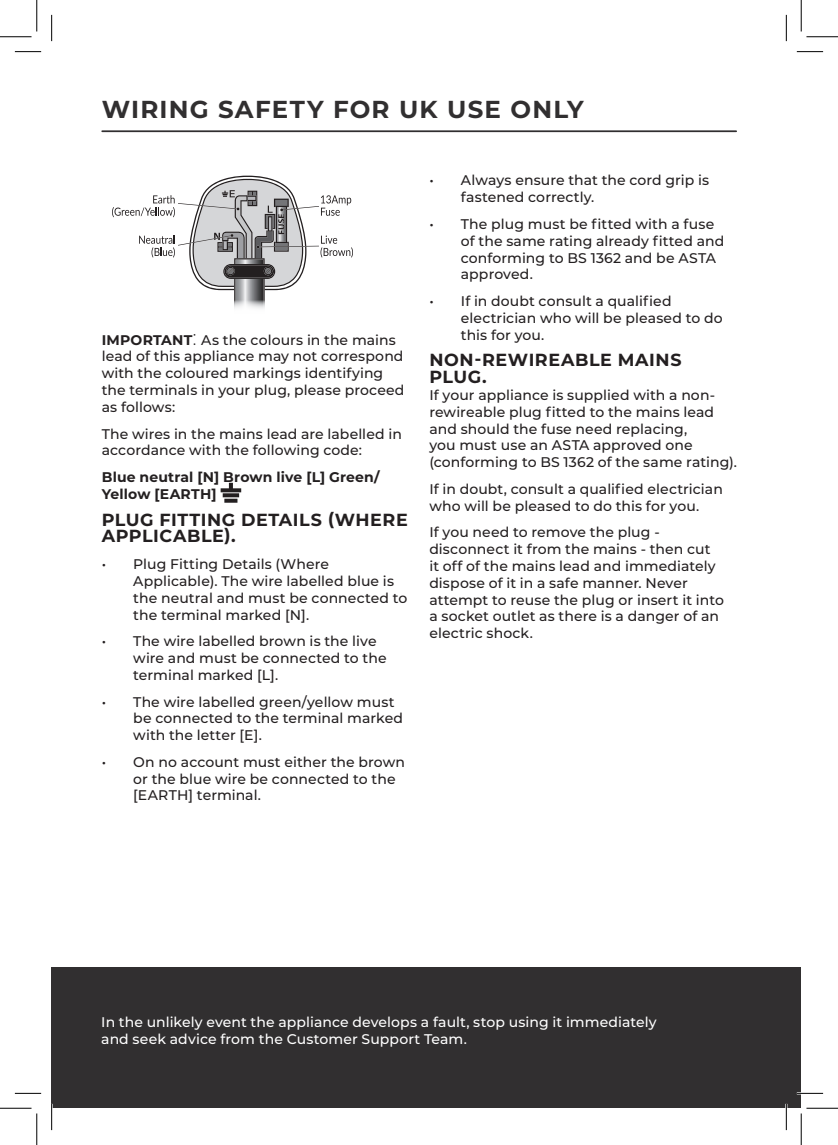
<style>
.page{position:relative;width:838px;height:1145px;background:#fff}
.page>*{position:absolute;margin:0;border:0;box-sizing:border-box;transform-origin:0 0}
.t1{font:700 24.5px "Montserrat";letter-spacing:.05em;color:#312f30}
.t2{font:700 17.5px/16.8px "Montserrat";letter-spacing:.035em;color:#231f20}
.t3{font:500 14px/16.8px "Montserrat";letter-spacing:.005em;color:#231f20}
.t4{font:500 14px/16.8px "Montserrat";letter-spacing:.005em;color:#fff}
.t5{font:700 14px/16.8px "Montserrat";letter-spacing:.01em;color:#231f20}
.s1{font-weight:700}
.s2{font-weight:300;font-size:21px}
</style>
<div class="page">
<div style="left:52px;top:968px;width:749px;height:140px;background:#312f30"></div>
<svg style="left:220px;top:483px;width:21px;height:20px"></svg>
<img style="left:189px;top:176px;width:117px;height:114px">
<img style="left:192px;top:179px;width:111px;height:108px">
<img style="left:247px;top:191px;width:10px;height:15px">
<svg style="left:247px;top:192px;width:9px;height:13px"></svg>
<img style="left:222px;top:232px;width:12px;height:26px">
<img style="left:234px;top:195px;width:18px;height:63px">
<img style="left:254px;top:230px;width:20px;height:28px">
<img style="left:265px;top:214px;width:1px;height:15px">
<img style="left:274px;top:199px;width:15px;height:7px">
<img style="left:274px;top:242px;width:15px;height:10px">
<img style="left:276px;top:234px;width:11px;height:9px">
<svg style="left:222px;top:190px;width:13px;height:7px"></svg>
<img style="left:234px;top:258px;width:30px;height:51px">
<img style="left:223px;top:264px;width:52px;height:15px">
<svg style="left:226px;top:267px;width:9px;height:8px"></svg>
<svg style="left:264px;top:267px;width:8px;height:8px"></svg>
<svg style="left:112px;top:195px;width:63px;height:22px"></svg>
<svg style="left:321px;top:195px;width:30px;height:21px"></svg>
<svg style="left:139px;top:235px;width:36px;height:23px"></svg>
<svg style="left:320px;top:236px;width:33px;height:22px"></svg>
<img style="left:178px;top:203px;width:59px;height:6px">
<img style="left:287px;top:206px;width:32px;height:4px">
<svg style="left:266px;top:200px;width:21px;height:34px"></svg>
<img style="left:259px;top:246px;width:60px;height:1px">
<img style="left:178px;top:235px;width:36px;height:11px">
<svg style="left:214px;top:233px;width:19px;height:17px"></svg>
<hr style="left:102px;top:130px;width:634px;height:2px;background:#312f30">
<hr style="left:796px;top:1092px;width:27px;height:2px;background:#fff">
<hr style="left:51px;top:1104px;width:2px;height:26px;background:#fff">
<hr style="left:785px;top:1104px;width:2px;height:26px;background:#fff">
<svg style="left:15px;top:51px;width:26px;height:1px"></svg>
<svg style="left:796px;top:51px;width:27px;height:1px"></svg>
<svg style="left:15px;top:1093px;width:26px;height:1px"></svg>
<svg style="left:796px;top:1093px;width:27px;height:1px"></svg>
<svg style="left:51px;top:15px;width:1px;height:26px"></svg>
<svg style="left:51px;top:1104px;width:1px;height:26px"></svg>
<svg style="left:786px;top:15px;width:1px;height:26px"></svg>
<svg style="left:786px;top:1104px;width:1px;height:26px"></svg>
<hr style="left:0;top:36px;width:32px;height:1px;background:#000">
<hr style="left:806px;top:36px;width:31px;height:1px;background:#000">
<hr style="left:0;top:1108px;width:32px;height:1px;background:#000">
<hr style="left:806px;top:1108px;width:31px;height:1px;background:#000">
<hr style="left:36px;top:0;width:1px;height:31px;background:#000">
<hr style="left:36px;top:1113px;width:1px;height:32px;background:#000">
<hr style="left:800px;top:0;width:1px;height:31px;background:#000">
<hr style="left:800px;top:1113px;width:1px;height:32px;background:#000">
<h1 class="t1" style="left:102px;top:92px;width:483px">WIRING SAFETY FOR UK USE ONLY</h1>
<p class="t3" style="left:102px;top:331px;width:304px"><span class="s1">IMPORTANT</span><span class="s2">:</span> As the colours in the mains lead of this appliance may not correspond with the coloured markings identifying the terminals in your plug, please proceed as follows:</p>
<p class="t3" style="left:102px;top:425px;width:301px">The wires in the mains lead are labelled in accordance with the following code:</p>
<p class="t5" style="left:102px;top:468px;width:279px">Blue neutral [N] Brown live [L] Green/<br>Yellow [EARTH]</p>
<p class="t2" style="left:102px;top:510px;width:307px">PLUG FITTING DETAILS (WHERE<br>APPLICABLE).</p>
<p class="t3" style="left:133px;top:555px;width:276px;text-indent:-32px">• Plug Fitting Details (Where<br>Applicable). The wire labelled blue is the neutral and must be connected to the terminal marked [N].</p>
<p class="t3" style="left:133px;top:632px;width:255px;text-indent:-32px">• The wire labelled brown is the live wire and must be connected to the terminal marked [L].</p>
<p class="t3" style="left:133px;top:693px;width:271px;text-indent:-32px">• The wire labelled green/yellow must be connected to the terminal marked with the letter [E].</p>
<p class="t3" style="left:133px;top:753px;width:273px;text-indent:-32px">• On no account must either the brown or the blue wire be connected to the [EARTH] terminal.</p>
<p class="t3" style="left:461px;top:172px;width:250px;text-indent:-31px">• Always ensure that the cord grip is fastened correctly.</p>
<p class="t3" style="left:461px;top:215px;width:265px;text-indent:-31px">• The plug must be fitted with a fuse of the same rating already fitted and conforming to BS 1362 and be ASTA approved.</p>
<p class="t3" style="left:461px;top:292px;width:263px;text-indent:-31px">• If in doubt consult a qualified electrician who will be pleased to do this for you.</p>
<p class="t2" style="left:429px;top:351px;width:253px">NON-REWIREABLE MAINS<br>PLUG.</p>
<p class="t3" style="left:429px;top:386px;width:309px">If your appliance is supplied with a non&shy;rewireable plug fitted to the mains lead and should the fuse need replacing,<br>you must use an ASTA approved one (conforming to BS 1362 of the same rating).</p>
<p class="t3" style="left:429px;top:480px;width:295px">If in doubt, consult a qualified electrician who will be pleased to do this for you.</p>
<p class="t3" style="left:429px;top:524px;width:296px">If you need to remove the plug - disconnect it from the mains - then cut<br>it off of the mains lead and immediately dispose of it in a safe manner. Never attempt to reuse the plug or insert it into a socket outlet as there is a danger of an electric shock.</p>
<p class="t4" style="left:101px;top:1013px;width:557px">In the unlikely event the appliance develops a fault, stop using it immediately and seek advice from the Customer Support Team.</p>
</div>
